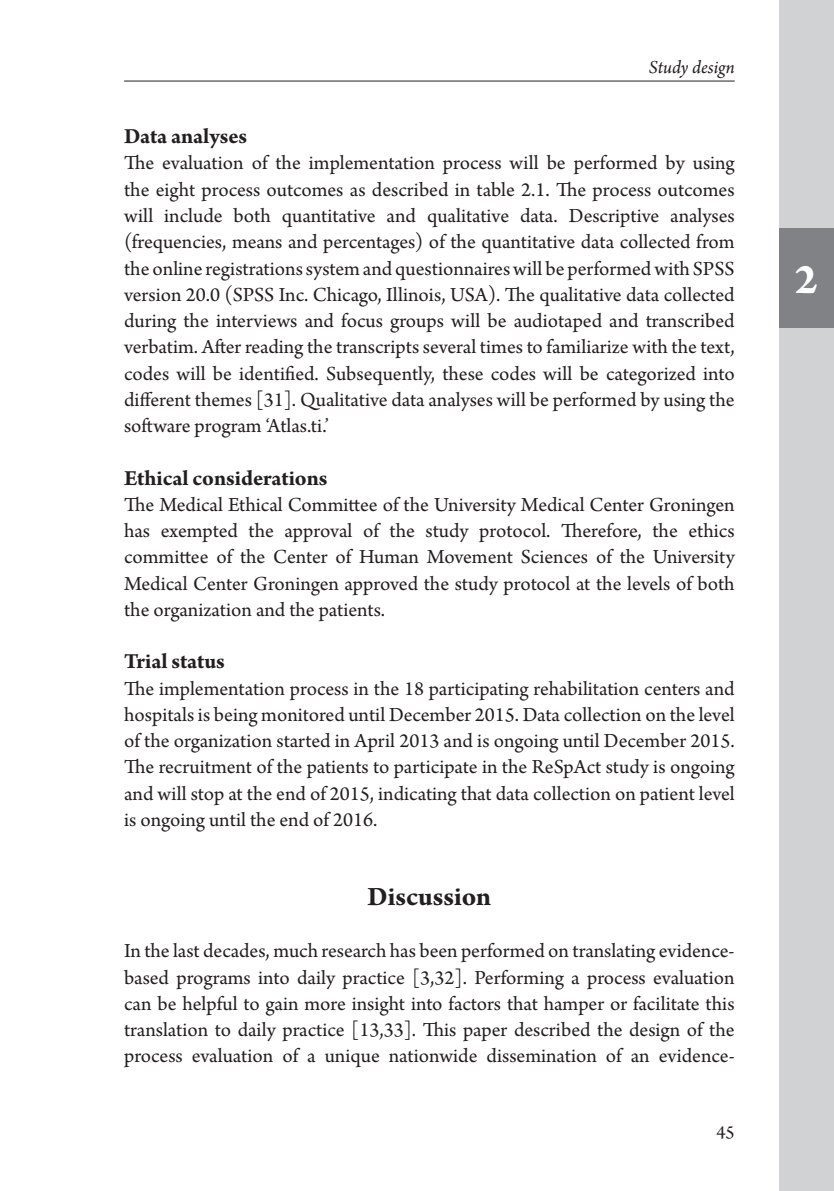
<style>
.page{position:relative;width:834px;height:1191px;background:#fff}
.page>*{position:absolute;margin:0;border:0;box-sizing:border-box;transform-origin:0 0}
.t1{font:700 45.5px "Arno Pro";color:#fff}
.Kopje{font:700 28px "Arno Pro";color:#231f20}
.t2{font:700 22.75px "Arno Pro";letter-spacing:-.005em;color:#231f20}
.Normal__Web{font:21px/26.2px "Arno Pro";color:#231f20;text-align:justify}
.t3{font:italic 19.25px "Arno Pro";color:#231f20}
.t4{font:19.25px "Arno Pro";color:#231f20}
</style>
<div class="page">
<div style="left:779px;top:0;width:54px;height:1191px;background:#d1d2d4"></div>
<hr style="left:124px;top:81px;width:610px;height:1px;background:#231f20">
<div style="left:779px;top:228px;width:54px;height:99px;background:#808285"></div>
<p class="t3" style="left:648px;top:56px;width:87px">Study design</p>
<p class="t2" style="left:124px;top:123px;width:125px">Data analyses</p>
<p class="Normal__Web" style="left:124px;top:151px;width:612px">The evaluation of the implementation process will be performed by using the eight process outcomes as described in table 2.1. The process outcomes will include both quantitative and qualitative data. Descriptive analyses (frequencies, means and percentages) of the quantitative data collected from the online registrations system and questionnaires will be performed with SPSS version 20.0 (SPSS Inc. Chicago, Illinois, USA). The qualitative data collected during the interviews and focus groups will be audiotaped and transcribed verbatim. After reading the transcripts several times to familiarize with the text, codes will be identified. Subsequently, these codes will be categorized into different themes [31]. Qualitative data analyses will be performed by using the software program ‘Atlas.ti.’</p>
<p class="t2" style="left:124px;top:464px;width:205px">Ethical considerations</p>
<p class="Normal__Web" style="left:124px;top:492px;width:612px">The Medical Ethical Committee of the University Medical Center Groningen has exempted the approval of the study protocol. Therefore, the ethics committee of the Center of Human Movement Sciences of the University Medical Center Groningen approved the study protocol at the levels of both the organization and the patients.</p>
<p class="t2" style="left:124px;top:648px;width:102px">Trial status</p>
<p class="Normal__Web" style="left:124px;top:676px;width:612px">The implementation process in the 18 participating rehabilitation centers and hospitals is being monitored until December 2015. Data collection on the level of the organization started in April 2013 and is ongoing until December 2015.<br>The recruitment of the patients to participate in the ReSpAct study is ongoing and will stop at the end of 2015, indicating that data collection on patient level is ongoing until the end of 2016.</p>
<p class="Kopje" style="left:367px;top:880px;width:125px">Discussion</p>
<p class="Normal__Web" style="left:124px;top:939px;width:612px">In the last decades, much research has been performed on translating evidence&shy;based programs into daily practice [3,32]. Performing a process evaluation can be helpful to gain more insight into factors that hamper or facilitate this translation to daily practice [13,33]. This paper described the design of the process evaluation of a unique nationwide dissemination of an evidence-</p>
<p class="t4" style="left:716px;top:1121px;width:20px">45</p>
<h1 class="t1" style="left:794px;top:253px;width:25px">2</h1>
</div>
